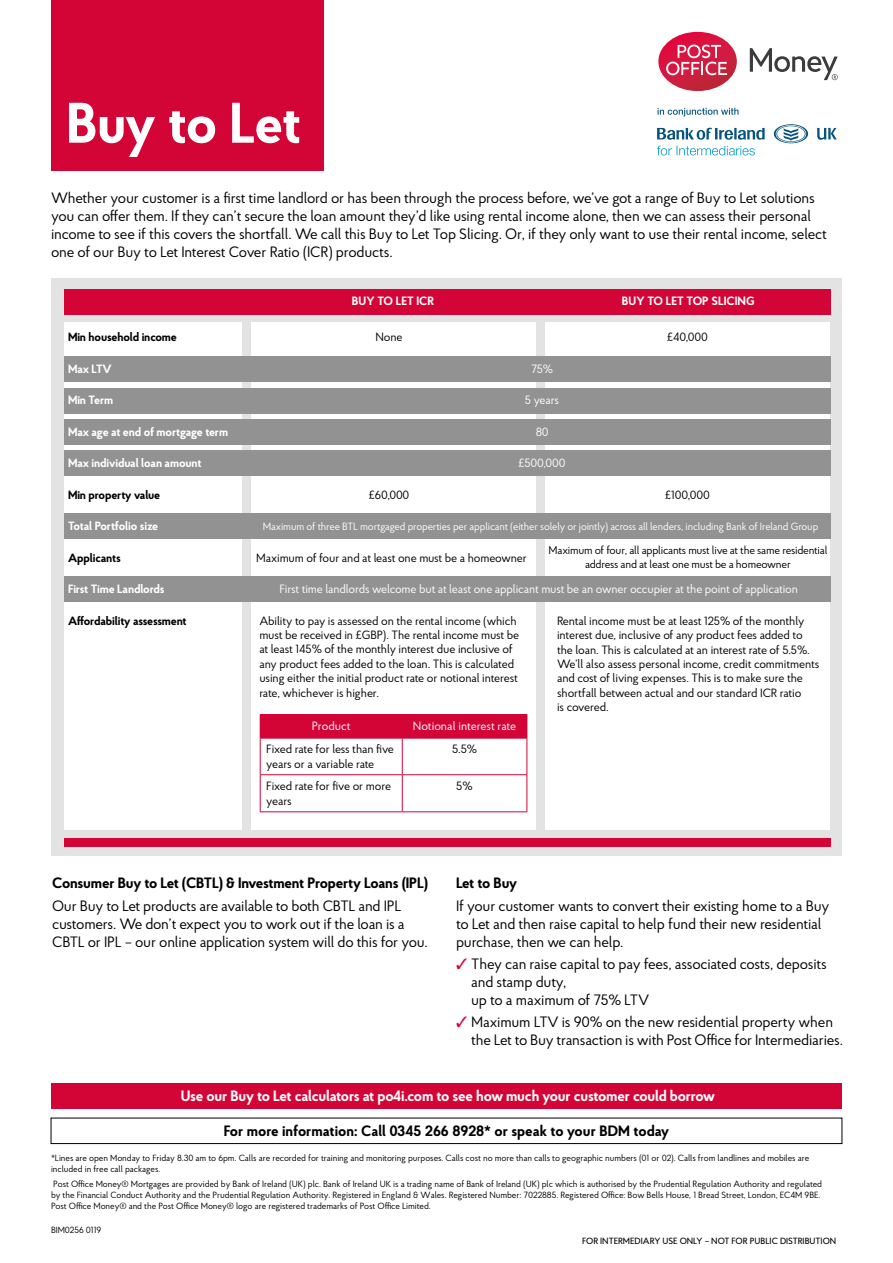
<style>
.page{position:relative;width:893px;height:1263px;background:#fff}
.page>*{position:absolute;margin:0;border:0;box-sizing:border-box;transform-origin:0 0}
.t1{font:700 57px "Proba Pro";letter-spacing:-.02em;color:#fff}
.t2{font:15px/18px "Proba Pro";letter-spacing:-.01em;color:#000}
.t3{font:700 15px "Proba Pro";letter-spacing:-.01em;color:#000}
.t4{font:700 15px "Proba Pro";letter-spacing:-.01em;color:#fff}
.t5{font:12px/14.4px "Proba Pro";letter-spacing:-.01em;color:#000}
.t6{font:12px "Proba Pro";letter-spacing:-.01em;color:#fff}
.t7{font:700 12px "Proba Pro";letter-spacing:-.01em;color:#fff}
.t8{font:700 12px "Proba Pro";letter-spacing:-.01em;color:#000}
.t9{font:11.25px/13.5px "Proba Pro";letter-spacing:-.02em;color:#000;text-align:center}
.t10{font:10.5px "Proba Pro";letter-spacing:-.01em;color:#fff}
.t11{font:9px/10.8px "Proba Pro";letter-spacing:-.01em;color:#000}
.t12{font:500 9px "Proba Pro";color:#000}
.s1{color:#d30536}
</style>
<div class="page">
<div style="left:51px;top:278px;width:791px;height:578px;background:#e3e3e3"></div>
<div style="left:64px;top:289px;width:767px;height:25px;background:#d30536"></div>
<div style="left:51px;top:1083px;width:791px;height:26px;background:#d30536"></div>
<div style="left:51px;top:1118px;width:791px;height:26px;border:1px solid #000"></div>
<div style="left:64px;top:838px;width:767px;height:8px;background:#d30536"></div>
<div style="left:51px;top:0;width:272px;height:170px;background:#d30536"></div>
<div style="left:251px;top:322px;width:285px;height:507px;background:#fff"></div>
<div style="left:64px;top:322px;width:178px;height:507px;background:#fff"></div>
<div style="left:545px;top:322px;width:285px;height:507px;background:#fff"></div>
<div style="left:64px;top:356px;width:767px;height:26px;background:#929292"></div>
<div style="left:64px;top:388px;width:767px;height:26px;background:#929292"></div>
<div style="left:64px;top:419px;width:767px;height:26px;background:#929292"></div>
<div style="left:64px;top:450px;width:767px;height:26px;background:#929292"></div>
<div style="left:64px;top:513px;width:767px;height:26px;background:#929292"></div>
<div style="left:64px;top:576px;width:767px;height:26px;background:#929292"></div>
<div style="left:402px;top:714px;width:125px;height:24px;background:#d30536"></div>
<hr style="left:526px;top:738px;width:1px;height:36px;background:#d30536">
<hr style="left:526px;top:775px;width:1px;height:36px;background:#d30536">
<hr style="left:402px;top:738px;width:125px;height:1px;background:#d30536">
<hr style="left:402px;top:774px;width:125px;height:1px;background:#d30536">
<hr style="left:402px;top:811px;width:125px;height:1px;background:#d30536">
<svg style="left:260px;top:715px;width:143px;height:97px"></svg>
<hr style="left:260px;top:714px;width:142px;height:1px;background:#d30536">
<svg style="left:774px;top:124px;width:34px;height:19px"></svg>
<svg style="left:657px;top:128px;width:108px;height:12px"></svg>
<svg style="left:817px;top:128px;width:20px;height:12px"></svg>
<svg style="left:657px;top:146px;width:98px;height:9px"></svg>
<svg style="left:658px;top:108px;width:81px;height:9px"></svg>
<svg style="left:658px;top:31px;width:79px;height:61px"></svg>
<svg style="left:750px;top:48px;width:88px;height:32px"></svg>
<h1 class="t1" style="left:66px;top:84px;width:237px">Buy to Let</h1>
<p class="t2" style="left:51px;top:189px;width:777px">Whether your customer is a first time landlord or has been through the process before, we’ve got a range of Buy to Let solutions you can offer them. If they can’t secure the loan amount they’d like using rental income alone, then we can assess their personal income to see if this covers the shortfall. We call this Buy to Let Top Slicing. Or, if they only want to use their rental income, select one of our Buy to Let Interest Cover Ratio (ICR) products.</p>
<p class="t7" style="left:352px;top:293px;width:84px">BUY TO LET ICR</p>
<p class="t7" style="left:622px;top:293px;width:134px">BUY TO LET TOP SLICING</p>
<p class="t8" style="left:68px;top:329px;width:110px">Min household income</p>
<p class="t5" style="left:376px;top:330px;width:29px">None</p>
<p class="t5" style="left:667px;top:330px;width:42px">£40,000</p>
<p class="t7" style="left:68px;top:360px;width:45px">Max LTV</p>
<p class="t6" style="left:531px;top:361px;width:24px">75%</p>
<p class="t7" style="left:68px;top:392px;width:47px">Min Term</p>
<p class="t6" style="left:525px;top:392px;width:36px">5 years</p>
<p class="t7" style="left:68px;top:423px;width:162px">Max age at end of mortgage term</p>
<p class="t6" style="left:536px;top:424px;width:14px">80</p>
<p class="t7" style="left:68px;top:455px;width:135px">Max individual loan amount</p>
<p class="t6" style="left:519px;top:455px;width:48px">£500,000</p>
<p class="t8" style="left:68px;top:486px;width:94px">Min property value</p>
<p class="t5" style="left:369px;top:487px;width:42px">£60,000</p>
<p class="t5" style="left:665px;top:487px;width:46px">£100,000</p>
<p class="t7" style="left:68px;top:518px;width:92px">Total Portfolio size</p>
<p class="t10" style="left:263px;top:520px;width:557px">Maximum of three BTL mortgaged properties per applicant (either solely or jointly) across all lenders, including Bank of Ireland Group</p>
<p class="t8" style="left:68px;top:549px;width:54px">Applicants</p>
<p class="t5" style="left:256px;top:550px;width:272px">Maximum of four and at least one must be a homeowner</p>
<p class="t7" style="left:68px;top:581px;width:98px">First Time Landlords</p>
<p class="t6" style="left:279px;top:581px;width:520px">First time landlords welcome but at least one applicant must be an owner occupier at the point of application</p>
<p class="t8" style="left:68px;top:612px;width:120px">Affordability assessment</p>
<p class="t5" style="left:259px;top:613px;width:261px">Ability to pay is assessed on the rental income (which must be received in £GBP). The rental income must be at least 145% of the monthly interest due inclusive of any product fees added to the loan. This is calculated using either the initial product rate or notional interest rate, whichever is higher.</p>
<p class="t5" style="left:557px;top:613px;width:264px">Rental income must be at least 125% of the monthly interest due, inclusive of any product fees added to the loan. This is calculated at an interest rate of 5.5%.<br>We’ll also assess personal income, credit commitments and cost of living expenses. This is to make sure the shortfall between actual and our standard ICR ratio<br>is covered.</p>
<p class="t6" style="left:312px;top:717px;width:41px">Product</p>
<p class="t6" style="left:413px;top:717px;width:105px">Notional interest rate</p>
<p class="t5" style="left:266px;top:741px;width:129px;line-height:15px">Fixed rate for less than five years or a variable rate</p>
<p class="t5" style="left:452px;top:741px;width:26px">5.5%</p>
<p class="t5" style="left:266px;top:778px;width:127px;line-height:15px">Fixed rate for five or more years</p>
<p class="t5" style="left:456px;top:778px;width:18px">5%</p>
<p class="t9" style="left:549px;top:543px;width:280px">Maximum of four, all applicants must live at the same residential address and at least one must be a homeowner</p>
<p class="t3" style="left:52px;top:873px;width:378px">Consumer Buy to Let (CBTL) &amp; Investment Property Loans (IPL)</p>
<p class="t2" style="left:52px;top:896px;width:377px">Our Buy to Let products are available to both CBTL and IPL customers. We don’t expect you to work out if the loan is a<br>CBTL or IPL – our online application system will do this for you.</p>
<p class="t3" style="left:456px;top:873px;width:63px">Let to Buy</p>
<p class="t2" style="left:456px;top:896px;width:375px">If your customer wants to convert their existing home to a Buy to Let and then raise capital to help fund their new residential purchase, then we can help.</p>
<p class="t2" style="left:471px;top:954px;width:357px;text-indent:-15px"><span class="s1">✓</span> They can raise capital to pay fees, associated costs, deposits and stamp duty,<br>up to a maximum of 75% LTV</p>
<p class="t2" style="left:471px;top:1012px;width:373px;text-indent:-15px"><span class="s1">✓</span> Maximum LTV is 90% on the new residential property when the Let to Buy transaction is with Post Office for Intermediaries.</p>
<p class="t4" style="left:181px;top:1085px;width:536px">Use our Buy to Let calculators at po4i.com to see how much your customer could borrow</p>
<p class="t3" style="left:224px;top:1120px;width:447px">For more information: Call 0345 266 8928* or speak to your BDM today</p>
<p class="t11" style="left:51px;top:1152px;width:760px">*Lines are open Monday to Friday 8.30 am to 6pm. Calls are recorded for training and monitoring purposes. Calls cost no more than calls to geographic numbers (01 or 02). Calls from landlines and mobiles are included in free call packages.</p>
<p class="t11" style="left:51px;top:1178px;width:773px">Post Office Money® Mortgages are provided by Bank of Ireland (UK) plc. Bank of Ireland UK is a trading name of Bank of Ireland (UK) plc which is authorised by the Prudential Regulation Authority and regulated by the Financial Conduct Authority and the Prudential Regulation Authority. Registered in England &amp; Wales. Registered Number: 7022885. Registered Office: Bow Bells House, 1 Bread Street, London, EC4M 9BE.<br>Post Office Money® and the Post Office Money® logo are registered trademarks of Post Office Limited.</p>
<p class="t11" style="left:51px;top:1224px;width:52px">BIM0256 0119</p>
<p class="t12" style="left:582px;top:1235px;width:256px">FOR INTERMEDIARY USE ONLY – NOT FOR PUBLIC DISTRIBUTION</p>
</div>
